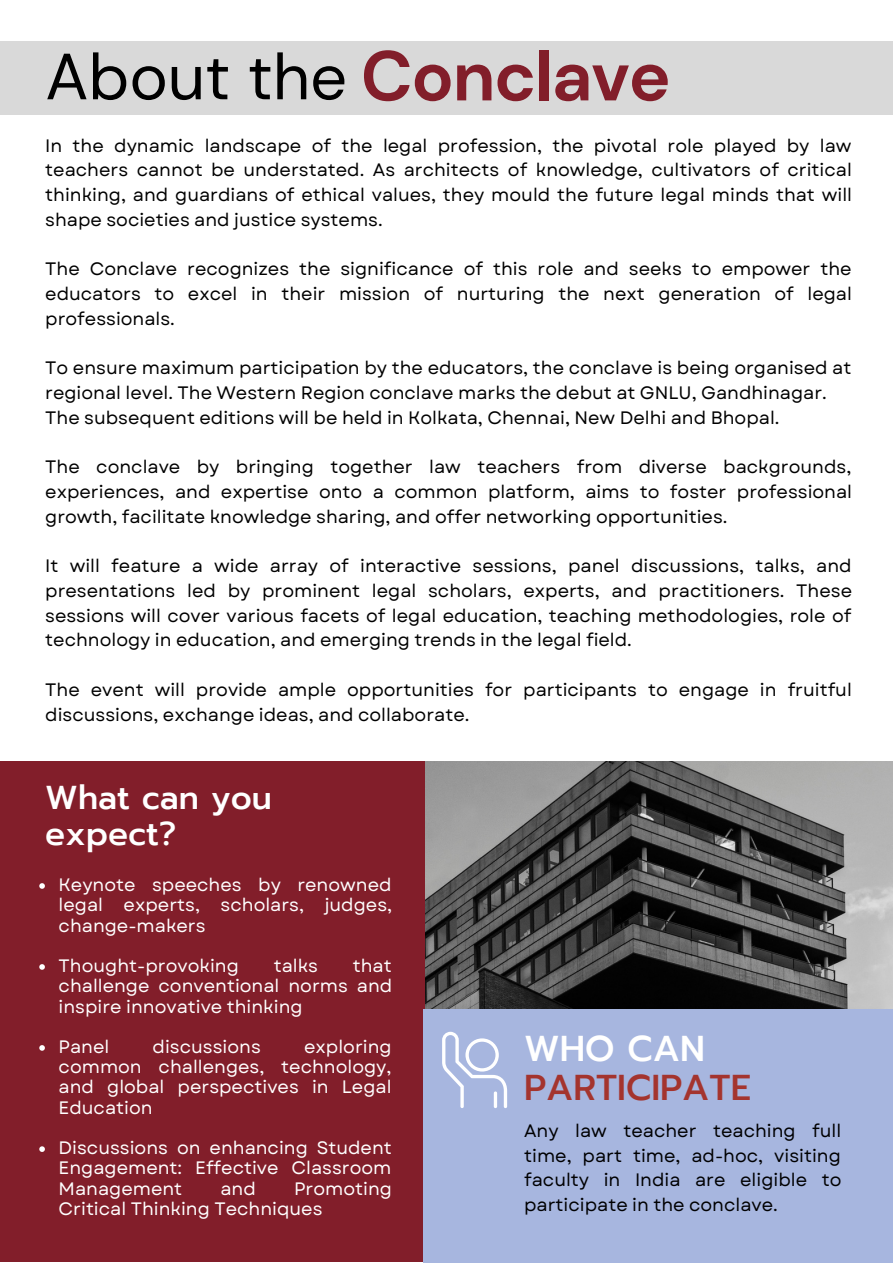
<style>
.page{position:relative;width:893px;height:1264px;background:#fff}
.page>*{position:absolute;margin:0;border:0;box-sizing:border-box;transform-origin:0 0}
.t1{font:65.1px "DM Sans";color:#000}
.t2{font:500 35.85px/39.3px "Prompt";color:#a4342e}
.t3{font:500 33px/36px "Prompt";color:#fff}
.t4{font:18px/24.8px "Garet";color:#000;text-align:justify}
.t5{font:18px/20.2px "Garet";color:#fff;text-align:justify}
.t6{font:18px/24.8px "Garet";color:#000001;text-align:justify}
.s1{font-weight:700;font-size:70.5px;color:#821e2a}
.s2{color:#fff}
</style>
<div class="page">
<img style="left:424px;top:761px;width:468px;height:247px">
<div style="left:0;top:761px;width:424px;height:500px;background:#821e2a"></div>
<div style="left:0;top:41px;width:892px;height:74px;background:#d9d9d9"></div>
<div style="left:423px;top:1009px;width:469px;height:253px;background:#a7b6df"></div>
<svg style="left:442px;top:1031px;width:65px;height:77px"></svg>
<svg style="left:39px;top:883px;width:6px;height:5px"></svg>
<svg style="left:39px;top:964px;width:6px;height:5px"></svg>
<svg style="left:39px;top:1045px;width:6px;height:5px"></svg>
<svg style="left:39px;top:1146px;width:6px;height:5px"></svg>
<p class="t1" style="left:45px;top:35px;width:627px">About the <span class="s1">Conclave</span></p>
<p class="t4" style="left:45px;top:133px;width:808px">In the dynamic landscape of the legal profession, the pivotal role played by law teachers cannot be understated. As architects of knowledge, cultivators of critical thinking, and guardians of ethical values, they mould the future legal minds that will shape societies and justice systems.</p>
<p class="t4" style="left:45px;top:257px;width:808px">The Conclave recognizes the significance of this role and seeks to empower the educators to excel in their mission of nurturing the next generation of legal professionals.</p>
<p class="t4" style="left:45px;top:356px;width:807px">To ensure maximum participation by the educators, the conclave is being organised at regional level. The Western Region conclave marks the debut at GNLU, Gandhinagar.</p>
<p class="t4" style="left:45px;top:405px;width:735px">The subsequent editions will be held in Kolkata, Chennai, New Delhi and Bhopal.</p>
<p class="t4" style="left:45px;top:454px;width:808px">The conclave by bringing together law teachers from diverse backgrounds, experiences, and expertise onto a common platform, aims to foster professional growth, facilitate knowledge sharing, and offer networking opportunities.</p>
<p class="t4" style="left:45px;top:553px;width:808px">It will feature a wide array of interactive sessions, panel discussions, talks, and presentations led by prominent legal scholars, experts, and practitioners. These sessions will cover various facets of legal education, teaching methodologies, role of technology in education, and emerging trends in the legal field.</p>
<p class="t4" style="left:45px;top:677px;width:808px">The event will provide ample opportunities for participants to engage in fruitful discussions, exchange ideas, and collaborate.</p>
<p class="t3" style="left:45px;top:780px;width:228px">What can you expect?</p>
<p class="t5" style="left:59px;top:874px;width:335px">Keynote speeches by renowned legal experts, scholars, judges, change-makers</p>
<p class="t5" style="left:59px;top:955px;width:182px">Thought-provoking</p>
<p class="t5" style="left:274px;top:955px;width:46px">talks</p>
<p class="t5" style="left:59px;top:955px;width:335px;text-indent:294px">that challenge conventional norms and inspire innovative thinking</p>
<p class="t5" style="left:59px;top:1036px;width:52px">Panel</p>
<p class="t5" style="left:153px;top:1036px;width:110px">discussions</p>
<p class="t5" style="left:59px;top:1036px;width:334px;text-indent:245px">exploring common challenges, technology, and global perspectives in Legal Education</p>
<p class="t5" style="left:59px;top:1137px;width:335px">Discussions on enhancing Student Engagement: Effective Classroom Management</p>
<p class="t5" style="left:220px;top:1178px;width:37px">and</p>
<p class="t5" style="left:59px;top:1178px;width:335px;text-indent:235px">Promoting<br>Critical Thinking Techniques</p>
<p class="t2" style="left:524px;top:1029px;width:228px"><span class="s2">WHO CAN<br></span>PARTICIPATE</p>
<p class="t6" style="left:524px;top:1118px;width:319px">Any law teacher teaching full time, part time, ad-hoc, visiting faculty in India are eligible to participate in the conclave.</p>
</div>
